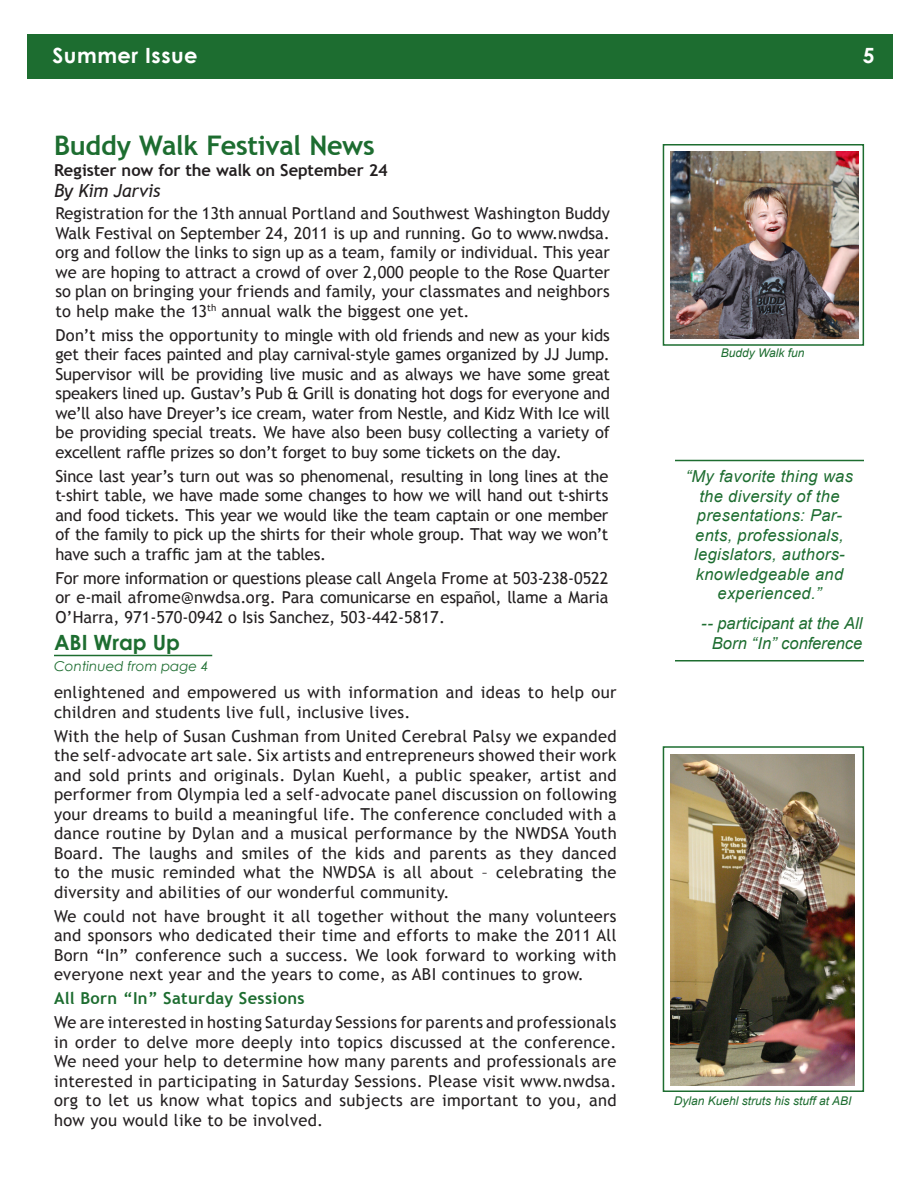
<style>
.page{position:relative;width:918px;height:1188px;background:#fff}
.page>*{position:absolute;margin:0;border:0;box-sizing:border-box;transform-origin:0 0}
.top_story_title{font:700 27px "Trebuchet MS";letter-spacing:-.01em;color:#1d6d30}
.t1{font:700 21px "Century Gothic";letter-spacing:.025em;color:#fff}
.t2{font:700 21px "Century Gothic";color:#1d6d30}
.top_story_title-2{font:italic 18px "Trebuchet MS";letter-spacing:-.015em;color:#231f20}
.regular_column_text{font:16.5px/19.5px "Trebuchet MS";letter-spacing:.02em;color:#231f20;text-align:justify}
.regular_column_text-2{font:italic 16.5px/19.5px "Arial";letter-spacing:.02em;color:#1d6d30;text-align:center}
.top_story_title-3{font:700 16.5px "Trebuchet MS";letter-spacing:-.005em;color:#231f20}
.regular_column_text-3{font:700 16.5px "Trebuchet MS";letter-spacing:.02em;color:#1d6d30}
.regular_column_text-4{font:italic 16.5px "Arial";letter-spacing:-.005em;color:#1d6d30}
.regular_column_text-5{font:italic 16.5px "Arial";color:#1d6d30}
.t3{font:italic 13.5px "Century Gothic";color:#1d6d30}
.t4{font:italic 12px "Arial";color:#1d6d30}
</style>
<div class="page">
<div style="left:27px;top:34px;width:865px;height:45px;background:#1d6d30"></div>
<hr style="left:675px;top:460px;width:189px;height:1px;background:#1d6d30">
<hr style="left:675px;top:660px;width:189px;height:2px;background:#1d6d30">
<hr style="left:54px;top:655px;width:158px;height:1px;background:#1d6d30">
<div style="left:663px;top:746px;width:201px;height:346px;border:2px solid #1d6d30"></div>
<img style="left:670px;top:754px;width:185px;height:331px">
<div style="left:663px;top:144px;width:201px;height:202px;border:2px solid #1d6d30"></div>
<img style="left:670px;top:152px;width:188px;height:187px">
<p class="t1" style="left:52px;top:40px;width:147px">Summer Issue</p>
<p class="t1" style="left:863px;top:40px;width:13px">5</p>
<p class="top_story_title" style="left:54px;top:128px;width:322px">Buddy Walk Festival News</p>
<p class="top_story_title-3" style="left:54px;top:160px;width:335px">Register now for the walk on September 24</p>
<p class="top_story_title-2" style="left:54px;top:180px;width:108px">By Kim Jarvis</p>
<p class="regular_column_text" style="left:56px;top:204px;width:556px">Registration for the 13th annual Portland and Southwest Washington Buddy Walk Festival on September 24, 2011 is up and running. Go to www.nwdsa. org and follow the links to sign up as a team, family or individual. This year we are hoping to attract a crowd of over 2,000 people to the Rose Quarter so plan on bringing your friends and family, your classmates and neighbors to help make the 13<sup>th</sup> annual walk the biggest one yet.</p>
<p class="regular_column_text" style="left:56px;top:325px;width:556px">Don’t miss the opportunity to mingle with old friends and new as your kids get their faces painted and play carnival-style games organized by JJ Jump.<br>Supervisor will be providing live music and as always we have some great speakers lined up. Gustav’s Pub &amp; Grill is donating hot dogs for everyone and we’ll also have Dreyer’s ice cream, water from Nestle, and Kidz With Ice will be providing special treats. We have also been busy collecting a variety of excellent raffle prizes so don’t forget to buy some tickets on the day.</p>
<p class="regular_column_text" style="left:56px;top:466px;width:554px">Since last year’s turn out was so phenomenal, resulting in long lines at the t-shirt table, we have made some changes to how we will hand out t-shirts and food tickets. This year we would like the team captain or one member of the family to pick up the shirts for their whole group. That way we won’t have such a traffic jam at the tables.</p>
<p class="regular_column_text" style="left:56px;top:568px;width:554px">For more information or questions please call Angela Frome at 503-238-0522 or e-mail afrome@nwdsa.org. Para comunicarse en español, llame a Maria O’Harra, 971-570-0942 o Isis Sanchez, 503-442-5817.</p>
<p class="t4" style="left:721px;top:345px;width:85px">Buddy Walk fun</p>
<p class="regular_column_text-2" style="left:686px;top:467px;width:169px">“My favorite thing was the diversity of the presentations: Par&shy;ents, professionals, legislators, authors&shy;knowledgeable and experienced.”</p>
<p class="regular_column_text-4" style="left:701px;top:613px;width:163px">-- participant at the All</p>
<p class="t2" style="left:54px;top:626px;width:127px">ABI Wrap Up</p>
<p class="regular_column_text-5" style="left:712px;top:632px;width:152px">Born “In” conference</p>
<p class="t3" style="left:54px;top:656px;width:156px">Continued from page 4</p>
<p class="regular_column_text" style="left:54px;top:683px;width:564px">enlightened and empowered us with information and ideas to help our children and students live full, inclusive lives.</p>
<p class="regular_column_text" style="left:54px;top:726px;width:564px">With the help of Susan Cushman from United Cerebral Palsy we expanded the self-advocate art sale. Six artists and entrepreneurs showed their work and sold prints and originals. Dylan Kuehl, a public speaker, artist and performer from Olympia led a self-advocate panel discussion on following your dreams to build a meaningful life. The conference concluded with a dance routine by Dylan and a musical performance by the NWDSA Youth Board. The laughs and smiles of the kids and parents as they danced to the music reminded what the NWDSA is all about – celebrating the diversity and abilities of our wonderful community.</p>
<p class="regular_column_text" style="left:54px;top:906px;width:564px">We could not have brought it all together without the many volunteers and sponsors who dedicated their time and efforts to make the 2011 All Born “In” conference such a success. We look forward to working with everyone next year and the years to come, as ABI continues to grow.</p>
<p class="regular_column_text-3" style="left:54px;top:988px;width:252px">All Born “In” Saturday Sessions</p>
<p class="regular_column_text" style="left:54px;top:1013px;width:564px">We are interested in hosting Saturday Sessions for parents and professionals in order to delve more deeply into topics discussed at the conference.<br>We need your help to determine how many parents and professionals are interested in participating in Saturday Sessions. Please visit www.nwdsa. org to let us know what topics and subjects are important to you, and how you would like to be involved.</p>
<p class="t4" style="left:674px;top:1093px;width:179px">Dylan Kuehl struts his stuff at ABI</p>
</div>
